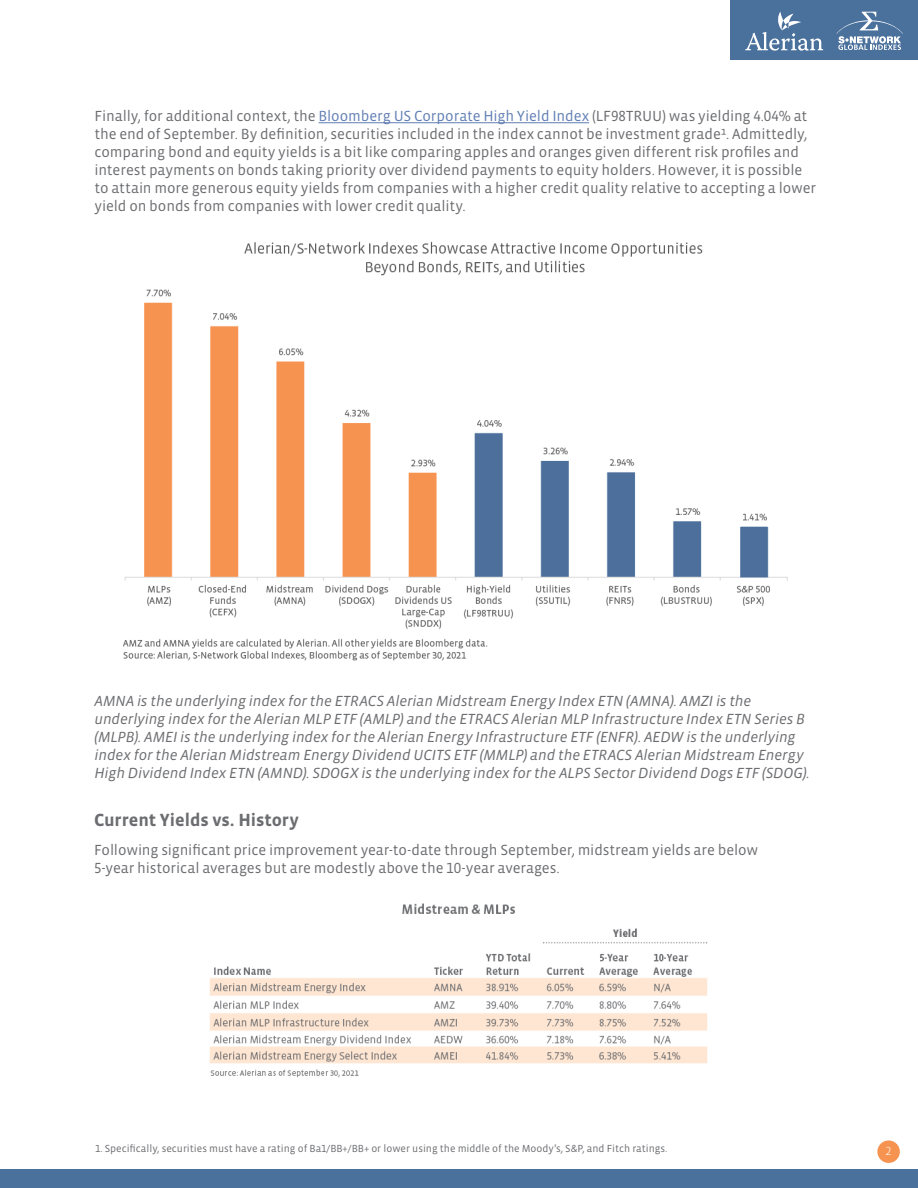
<style>
.page{position:relative;width:918px;height:1188px;background:#fff}
.page>*{position:absolute;margin:0;border:0;box-sizing:border-box;transform-origin:0 0}
.Insights_Header{font:700 18px "Vista Sans OT";letter-spacing:-.005em;color:#6c6d70}
.t1{font:15px/18px "Vista Sans OT";letter-spacing:-.005em;color:#6c6d70}
.t2{font:italic 15px/18px "Vista Sans OT";letter-spacing:-.01em;color:#6c6d70}
.t3{font:300 12px "Vista Sans OT";color:#fff}
.t4{font:10.5px "Vista Sans OT";color:#6c6d70}
.s1{color:#607eb4}
</style>
<div class="page">
<div style="left:0;top:1169px;width:918px;height:19px;background:#4a709c"></div>
<div style="left:877px;top:1140px;width:23px;height:23px;background:#f69351;border-radius:50%"></div>
<div style="left:731px;top:0;width:187px;height:60px;background:#4a709c"></div>
<svg style="left:745px;top:12px;width:78px;height:39px"></svg>
<svg style="left:836px;top:12px;width:67px;height:38px"></svg>
<hr style="left:319px;top:122px;width:270px;height:1px;background:#607eb4">
<img style="left:123px;top:241px;width:665px;height:420px">
<img style="left:209px;top:903px;width:499px;height:175px">
<p class="t1" style="left:94px;top:107px;width:723px">Finally, for additional context, the <span class="s1">Bloomberg US Corporate High Yield Index</span> (LF98TRUU) was yielding 4.04% at the end of September. By definition, securities included in the index cannot be investment grade1. Admittedly, comparing bond and equity yields is a bit like comparing apples and oranges given different risk profiles and interest payments on bonds taking priority over dividend payments to equity holders. However, it is possible to attain more generous equity yields from companies with a higher credit quality relative to accepting a lower yield on bonds from companies with lower credit quality.</p>
<p class="t2" style="left:94px;top:692px;width:717px">AMNA is the underlying index for the ETRACS Alerian Midstream Energy Index ETN (AMNA). AMZI is the underlying index for the Alerian MLP ETF (AMLP) and the ETRACS Alerian MLP Infrastructure Index ETN Series B (MLPB). AMEI is the underlying index for the Alerian Energy Infrastructure ETF (ENFR). AEDW is the underlying index for the Alerian Midstream Energy Dividend UCITS ETF (MMLP) and the ETRACS Alerian Midstream Energy High Dividend Index ETN (AMND). SDOGX is the underlying index for the ALPS Sector Dividend Dogs ETF (SDOG).</p>
<p class="Insights_Header" style="left:94px;top:811px;width:206px">Current Yields vs. History</p>
<p class="t1" style="left:94px;top:841px;width:666px">Following significant price improvement year-to-date through September, midstream yields are below<br>5-year historical averages but are modestly above the 10-year averages.</p>
<p class="t4" style="left:95px;top:1143px;width:574px">1. Specifically, securities must have a rating of Ba1/BB+/BB+ or lower using the middle of the Moody’s, S&amp;P, and Fitch ratings.</p>
<p class="t3" style="left:886px;top:1145px;width:7px">2</p>
</div>
